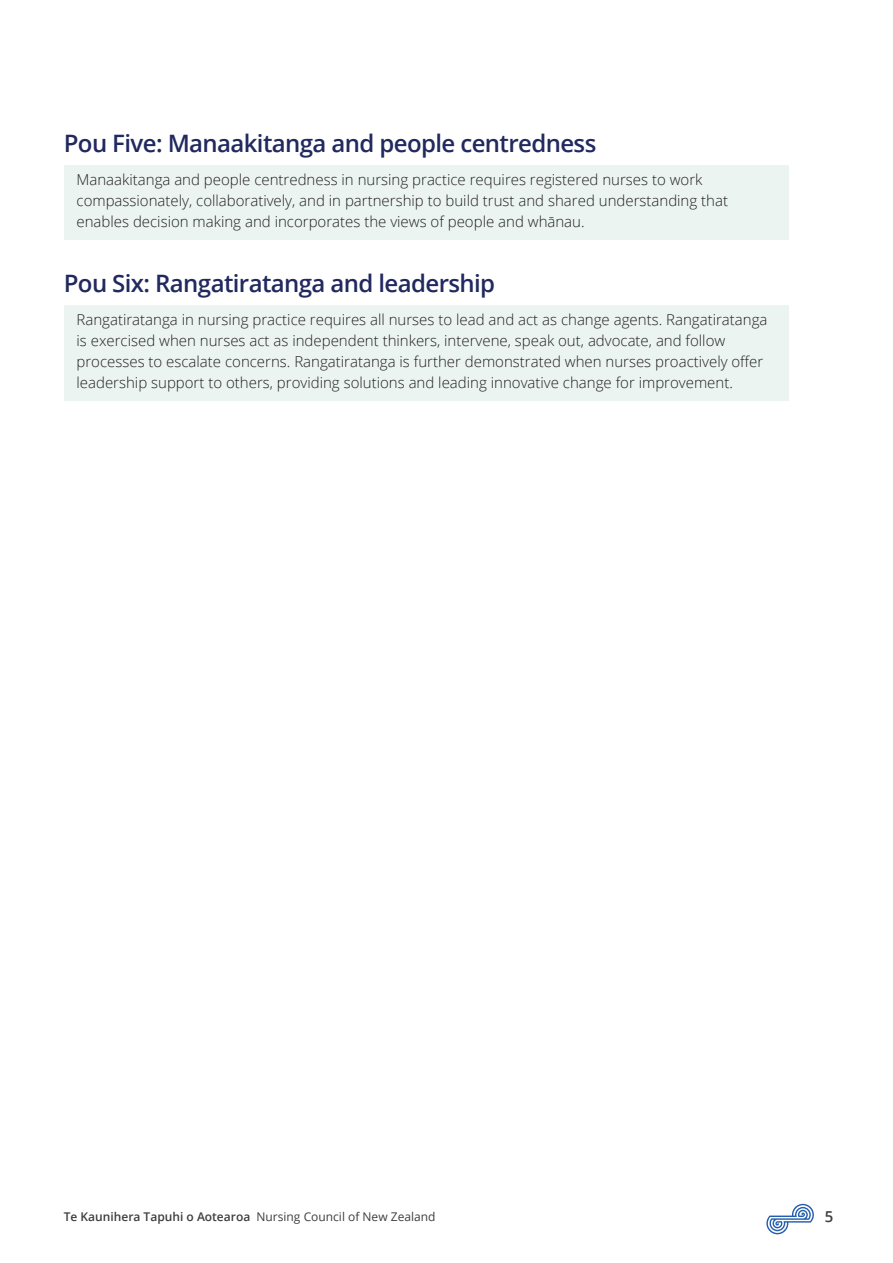
<style>
.page{position:relative;width:893px;height:1263px;background:#fff}
.page>*{position:absolute;margin:0;border:0;box-sizing:border-box;transform-origin:0 0}
.Subber{font:600 24px "Open Sans";letter-spacing:-.025em;color:#21295f}
.text{font:300 15px/21px "Open Sans";color:#231f20}
.t1{font:600 15px "Open Sans";color:#3e3e3f}
.t2{font:600 12px "Open Sans";color:#3e3e3f}
.s1{font-weight:400}
</style>
<div class="page">
<div style="left:64px;top:165px;width:725px;height:75px;background:#ebf4f1"></div>
<div style="left:64px;top:305px;width:725px;height:96px;background:#ebf4f1"></div>
<svg style="left:766px;top:1204px;width:48px;height:30px"></svg>
<p class="Subber" style="left:64px;top:127px;width:534px">Pou Five: Manaakitanga and people centredness</p>
<p class="text" style="left:77px;top:169px;width:653px">Manaakitanga and people centredness in nursing practice requires registered nurses to work compassionately, collaboratively, and in partnership to build trust and shared understanding that enables decision making and incorporates the views of people and whānau.</p>
<p class="Subber" style="left:64px;top:267px;width:433px">Pou Six: Rangatiratanga and leadership</p>
<p class="text" style="left:77px;top:309px;width:692px">Rangatiratanga in nursing practice requires all nurses to lead and act as change agents. Rangatiratanga is exercised when nurses act as independent thinkers, intervene, speak out, advocate, and follow processes to escalate concerns. Rangatiratanga is further demonstrated when nurses proactively offer leadership support to others, providing solutions and leading innovative change for improvement.</p>
<p class="t2" style="left:64px;top:1209px;width:373px">Te Kaunihera Tapuhi o Aotearoa <span class="s1">Nursing Council of New Zealand</span></p>
<p class="t1" style="left:825px;top:1206px;width:10px">5</p>
</div>
